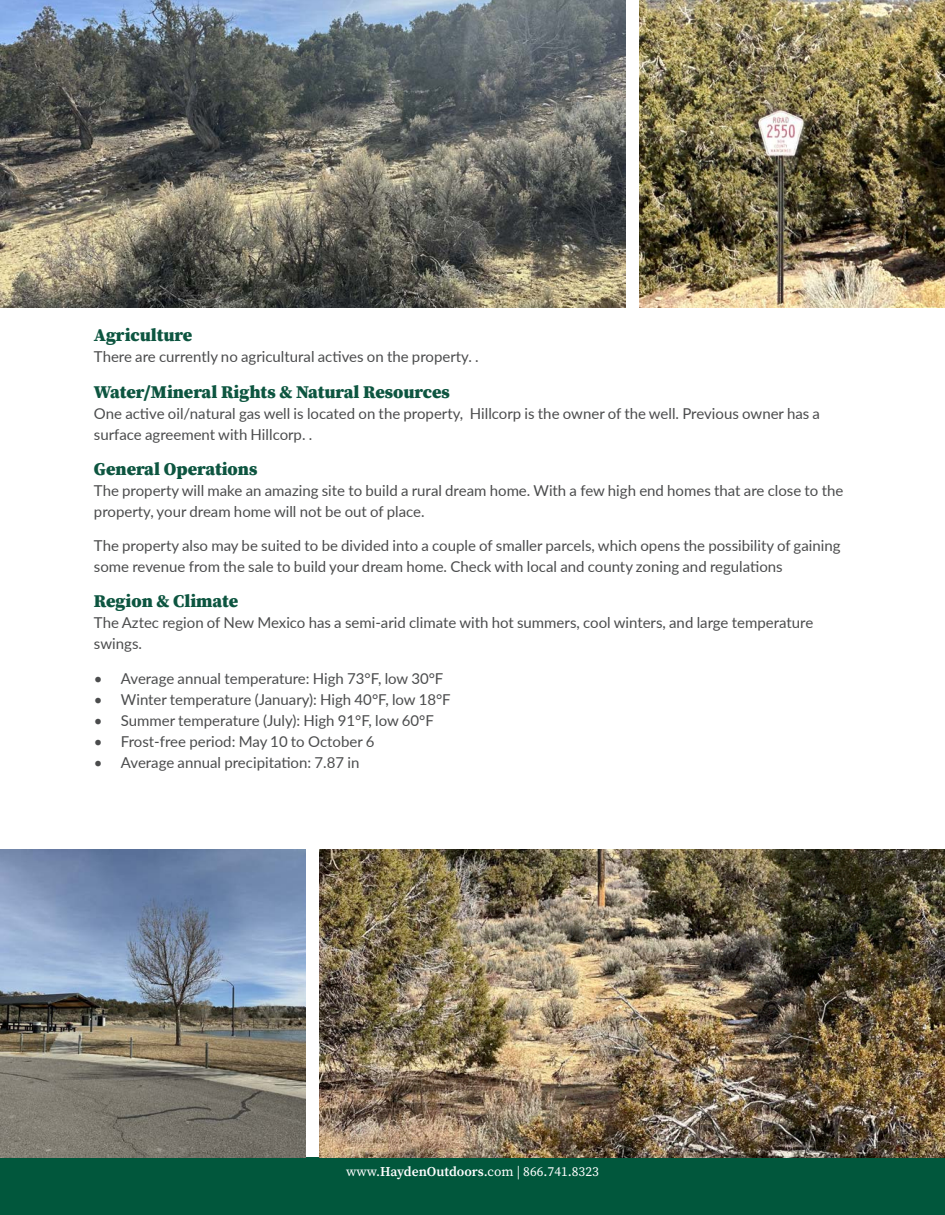
<style>
.page{position:relative;width:945px;height:1215px;background:#fff}
.page>*{position:absolute;margin:0;border:0;box-sizing:border-box;transform-origin:0 0}
.t1{font:900 18px "Source Serif Pro";color:#0d5540}
.Description_Paragraph{font:15px/21px "Lato";color:#4b4c4d}
.t2{font:13.5px "Source Serif Pro";color:#fff}
.s1{font-weight:600}
</style>
<div class="page">
<div style="left:0;top:1158px;width:945px;height:57px;background:#01573c"></div>
<img style="left:639px;top:0;width:306px;height:308px">
<img style="left:0;top:0;width:626px;height:308px">
<img style="left:320px;top:850px;width:625px;height:308px">
<img style="left:0;top:850px;width:306px;height:308px">
<p class="t1" style="left:94px;top:323px;width:100px">Agriculture</p>
<p class="Description_Paragraph" style="left:94px;top:346px;width:386px">There are currently no agricultural actives on the property. .</p>
<p class="t1" style="left:94px;top:379px;width:357px">Water/Mineral Rights &amp; Natural Resources</p>
<p class="Description_Paragraph" style="left:94px;top:402px;width:728px">One active oil/natural gas well is located on the property, Hillcorp is the owner of the well. Previous owner has a surface agreement with Hillcorp. .</p>
<p class="t1" style="left:94px;top:456px;width:165px">General Operations</p>
<p class="Description_Paragraph" style="left:94px;top:479px;width:751px">The property will make an amazing site to build a rural dream home. With a few high end homes that are close to the property, your dream home will not be out of place.</p>
<p class="Description_Paragraph" style="left:94px;top:535px;width:748px">The property also may be suited to be divided into a couple of smaller parcels, which opens the possibility of gaining some revenue from the sale to build your dream home. Check with local and county zoning and regulations</p>
<p class="t1" style="left:94px;top:589px;width:146px">Region &amp; Climate</p>
<p class="Description_Paragraph" style="left:94px;top:612px;width:721px">The Aztec region of New Mexico has a semi-arid climate with hot summers, cool winters, and large temperature swings.</p>
<p class="Description_Paragraph" style="left:94px;top:667px;width:351px">• Average annual temperature: High 73°F, low 30°F</p>
<p class="Description_Paragraph" style="left:94px;top:688px;width:358px">• Winter temperature (January): High 40°F, low 18°F</p>
<p class="Description_Paragraph" style="left:94px;top:709px;width:342px">• Summer temperature (July): High 91°F, low 60°F</p>
<p class="Description_Paragraph" style="left:94px;top:730px;width:282px">• Frost-free period: May 10 to October 6</p>
<p class="Description_Paragraph" style="left:94px;top:751px;width:267px">• Average annual precipitation: 7.87 in</p>
<p class="t2" style="left:346px;top:1163px;width:254px">www.<span class="s1">HaydenOutdoors</span>.com | 866.741.8323</p>
</div>
